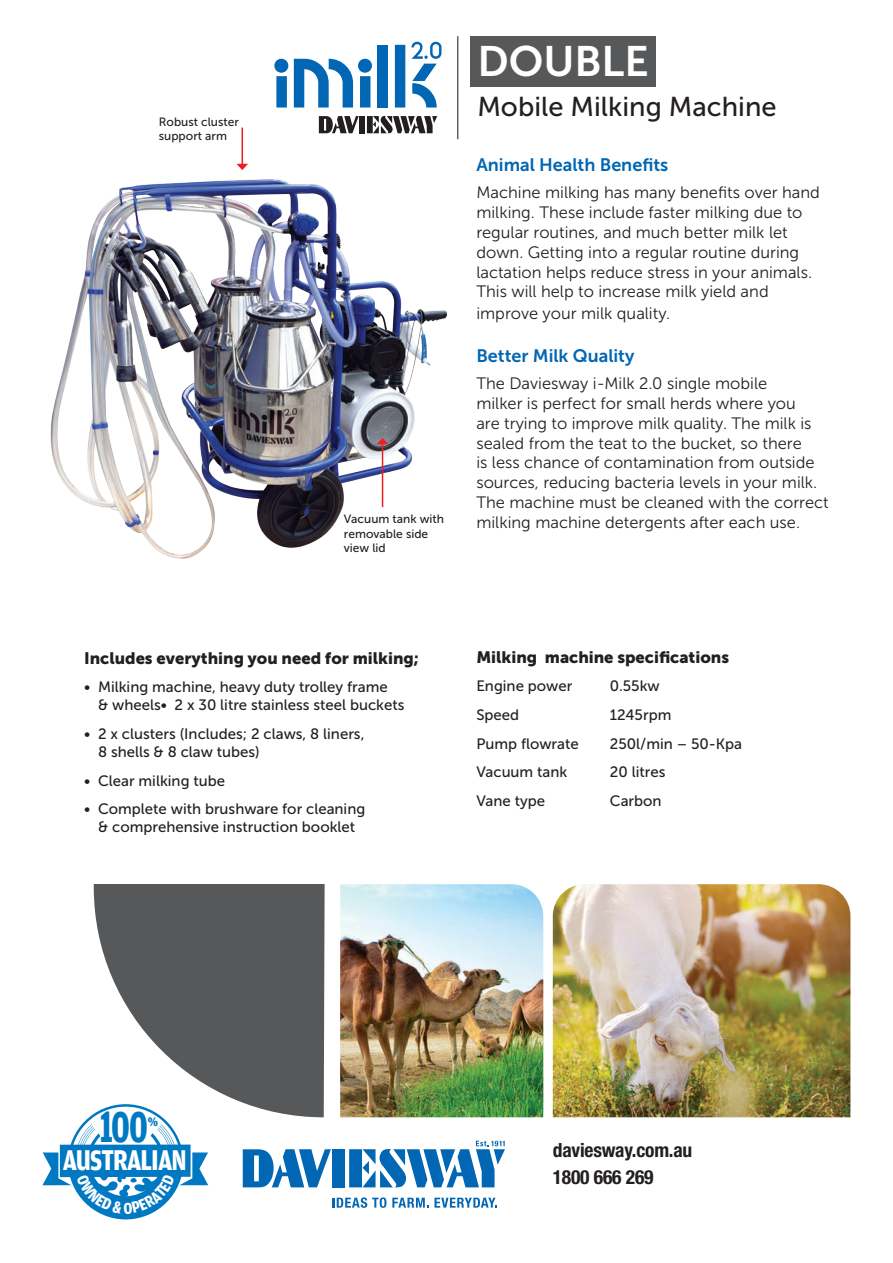
<style>
.page{position:relative;width:893px;height:1263px;background:#fff}
.page>*{position:absolute;margin:0;border:0;box-sizing:border-box;transform-origin:0 0}
.t1{font:700 46.5px "Amplitude Cond";color:#0079c2;scale:.81 1}
.t2{font:42.45px "Museo Sans 700";color:#fff}
.t3{font:700 30.15px "Amplitude Cond";letter-spacing:-.03em;color:#fff;scale:.96 1}
.t4{font:27.3px "Museo Sans 500";color:#231f20}
.t5{font:700 condensed 19.5px/27px "Helvetica Neue LT Std";letter-spacing:-.01em;color:#231f20}
.t6{font:18px "Museo Sans 700";color:#0166b3}
.t7{font:16.5px/19.8px "Museo Sans 300";color:#231f20}
.t8{font:16.5px "Museo Sans 900";color:#231f20}
.t9{font:15px/18px "Museo Sans 500";color:#231f20}
.t10{font:700 13.2px "Amplitude Cond";color:#0079c2}
.t11{font:12px/14.4px "Museo Sans 500";color:#231f20}
</style>
<div class="page">
<img style="left:553px;top:884px;width:297px;height:233px">
<img style="left:340px;top:884px;width:203px;height:233px">
<img style="left:50px;top:179px;width:398px;height:380px">
<hr style="left:382px;top:444px;width:1px;height:63px;background:#ee1d23">
<svg style="left:377px;top:438px;width:11px;height:6px"></svg>
<hr style="left:242px;top:128px;width:1px;height:36px;background:#ee1d23">
<svg style="left:236px;top:164px;width:12px;height:6px"></svg>
<div style="left:470px;top:36px;width:186px;height:51px;background:#57585a"></div>
<svg style="left:274px;top:59px;width:14px;height:49px"></svg>
<svg style="left:294px;top:59px;width:78px;height:49px"></svg>
<div style="left:377px;top:45px;width:11px;height:63px;background:#0166b3"></div>
<svg style="left:395px;top:42px;width:46px;height:66px"></svg>
<div style="left:359px;top:116px;width:6px;height:17px;background:#231f20"></div>
<svg style="left:319px;top:116px;width:40px;height:17px"></svg>
<svg style="left:367px;top:116px;width:70px;height:17px"></svg>
<hr style="left:457px;top:36px;width:1px;height:103px;background:#231f20">
<svg style="left:94px;top:884px;width:231px;height:233px;fill:#57585a"></svg>
<svg style="left:332px;top:1197px;width:54px;height:11px"></svg>
<svg style="left:392px;top:1198px;width:105px;height:9px"></svg>
<div style="left:332px;top:1149px;width:13px;height:38px;background:#0166b3"></div>
<svg style="left:243px;top:1149px;width:88px;height:38px"></svg>
<svg style="left:349px;top:1141px;width:156px;height:46px"></svg>
<svg style="left:42px;top:1104px;width:166px;height:115px"></svg>
<p class="t11" style="left:159px;top:115px;width:82px">Robust cluster support arm</p>
<p class="t11" style="left:344px;top:512px;width:102px">Vacuum tank with removable side view lid</p>
<h2 class="t2" style="left:477px;top:38px;width:173px">DOUBLE</h2>
<h3 class="t4" style="left:477px;top:91px;width:301px">Mobile Milking Machine</h3>
<p class="t6" style="left:476px;top:155px;width:193px">Animal Health Benefits</p>
<p class="t7" style="left:476px;top:183px;width:345px">Machine milking has many benefits over hand milking. These include faster milking due to regular routines, and much better milk let down. Getting into a regular routine during lactation helps reduce stress in your animals.<br>This will help to increase milk yield and</p>
<p class="t7" style="left:476px;top:304px;width:195px">improve your milk quality.</p>
<p class="t6" style="left:476px;top:346px;width:160px">Better Milk Quality</p>
<p class="t7" style="left:476px;top:374px;width:354px">The Daviesway i-Milk 2.0 single mobile<br>milker is perfect for small herds where you<br>are trying to improve milk quality. The milk is sealed from the teat to the bucket, so there<br>is less chance of contamination from outside sources, reducing bacteria levels in your milk.<br>The machine must be cleaned with the correct milking machine detergents after each use.</p>
<p class="t8" style="left:84px;top:649px;width:336px">Includes everything you need for milking;</p>
<p class="t9" style="left:98px;top:678px;width:308px;text-indent:-14px">• Milking machine, heavy duty trolley frame<br>&amp; wheels• 2 x 30 litre stainless steel buckets</p>
<p class="t9" style="left:98px;top:725px;width:268px;text-indent:-14px">• 2 x clusters (Includes; 2 claws, 8 liners,<br>8 shells &amp; 8 claw tubes)</p>
<p class="t9" style="left:84px;top:771px;width:142px">• Clear milking tube</p>
<p class="t9" style="left:84px;top:800px;width:283px;text-align:center">• Complete with brushware for cleaning &amp; comprehensive instruction booklet</p>
<p class="t8" style="left:476px;top:647px;width:254px">Milking machine specifications</p>
<p class="t9" style="left:476px;top:677px;width:98px">Engine power</p>
<p class="t9" style="left:610px;top:677px;width:51px">0.55kw</p>
<p class="t9" style="left:476px;top:706px;width:44px">Speed</p>
<p class="t9" style="left:610px;top:706px;width:63px">1245rpm</p>
<p class="t9" style="left:476px;top:734px;width:104px">Pump flowrate</p>
<p class="t9" style="left:610px;top:734px;width:134px">250l/min – 50-Kpa</p>
<p class="t9" style="left:476px;top:763px;width:93px">Vacuum tank</p>
<p class="t9" style="left:610px;top:763px;width:57px">20 litres</p>
<p class="t9" style="left:476px;top:792px;width:70px">Vane type</p>
<p class="t9" style="left:610px;top:792px;width:53px">Carbon</p>
<h1 class="t1" style="left:100px;top:1102px;width:61px">100</h1>
<p class="t10" style="left:148px;top:1115px;width:12px">%</p>
<h3 class="t3" style="left:63px;top:1143px;width:130px">AUSTRALIAN</h3>
<p class="t5" style="left:553px;top:1137px;width:141px">daviesway.com.au<br>1800 666 269</p>
</div>
